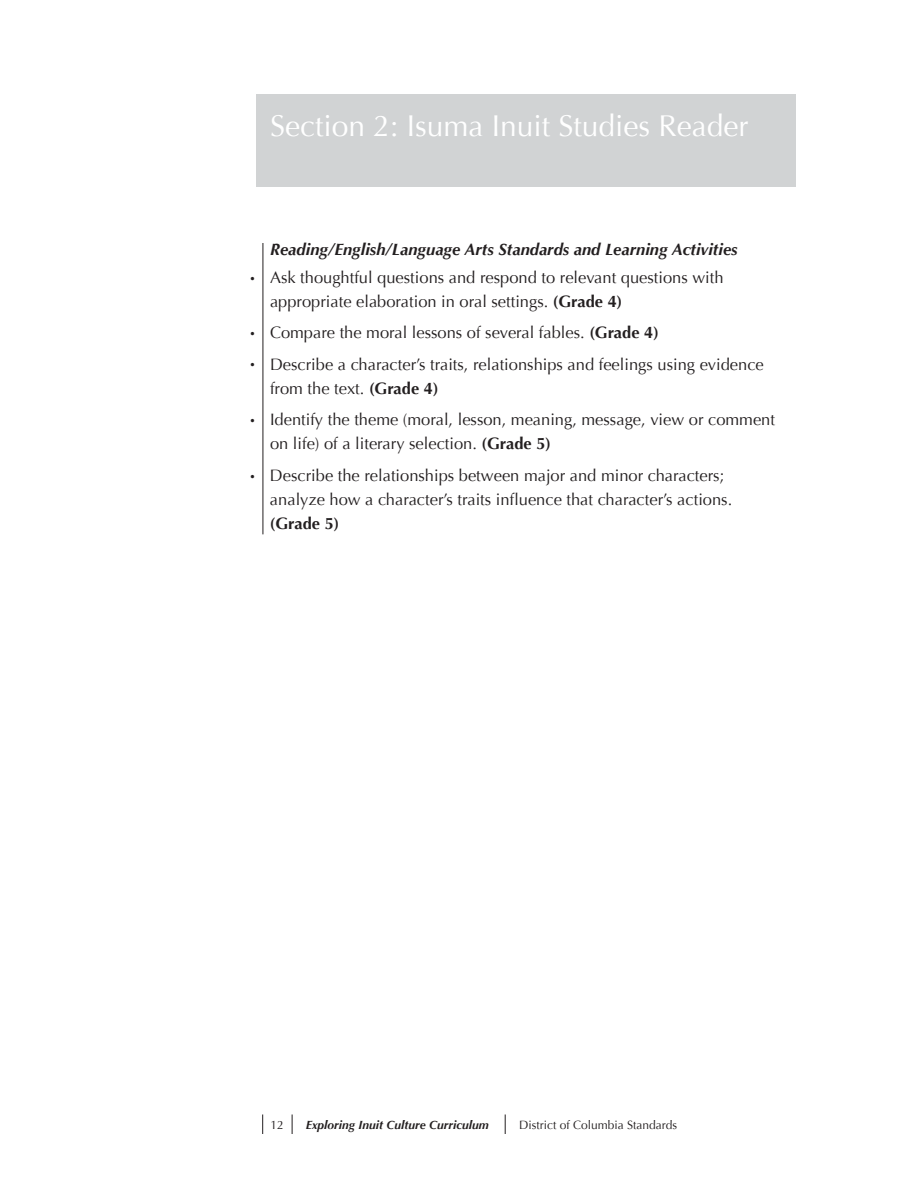
<style>
.page{position:relative;width:918px;height:1188px;background:#fff}
.page>*{position:absolute;margin:0;border:0;box-sizing:border-box;transform-origin:0 0}
.t1{font:30px "Optima";color:#fff}
.t2{font:27px/54.8px "Optima";color:#231f20}
.t3{font:16.5px/31.5px "Optima";color:#231f20}
.t4{font:italic 700 16.5px "Optima";color:#231f20}
.t5{font:700 16.5px "Optima";color:#231f20}
.t6{font:italic 700 12px "Optima";color:#231f20}
.t7{font:12px "Optima";color:#231f20}
.s1{font-weight:700}
</style>
<div class="page">
<svg style="left:262px;top:1115px;width:1px;height:19px"></svg>
<svg style="left:505px;top:1115px;width:1px;height:19px"></svg>
<svg style="left:292px;top:1115px;width:1px;height:19px"></svg>
<div style="left:256px;top:94px;width:540px;height:94px;background:#d1d3d4"></div>
<hr style="left:263px;top:243px;width:1px;height:291px;background:#231f20">
<h1 class="t1" style="left:270px;top:108px;width:480px">Section 2: Isuma Inuit Studies Reader</h1>
<h2 class="t2" style="left:249px;top:251px;width:9px">· ·</h2>
<h2 class="t2" style="left:249px;top:337px;width:9px">·</h2>
<h2 class="t2" style="left:249px;top:393px;width:9px">·</h2>
<h2 class="t2" style="left:249px;top:449px;width:9px">·</h2>
<p class="t4" style="left:270px;top:240px;width:469px">Reading/English/Language Arts Standards and Learning Activities</p>
<p class="t3" style="left:270px;top:265px;width:455px;line-height:24px">Ask thoughtful questions and respond to relevant questions with appropriate elaboration in oral settings. <span class="s1">(Grade 4)</span></p>
<p class="t3" style="left:270px;top:317px;width:495px">Compare the moral lessons of several fables. <span class="s1">(Grade 4)<br></span>Describe a character’s traits, relationships and feelings using evidence</p>
<p class="t3" style="left:270px;top:373px;width:507px">from the text. <span class="s1">(Grade 4)<br></span>Identify the theme (moral, lesson, meaning, message, view or comment</p>
<p class="t3" style="left:270px;top:428px;width:456px">on life) of a literary selection. <span class="s1">(Grade 5)<br></span>Describe the relationships between major and minor characters;</p>
<p class="t3" style="left:270px;top:484px;width:464px">analyze how a character’s traits influence that character’s actions.</p>
<p class="t5" style="left:270px;top:514px;width:71px">(Grade 5)</p>
<p class="t7" style="left:271px;top:1118px;width:13px">12</p>
<p class="t6" style="left:306px;top:1118px;width:185px">Exploring Inuit Culture Curriculum</p>
<p class="t7" style="left:519px;top:1118px;width:160px">District of Columbia Standards</p>
</div>
